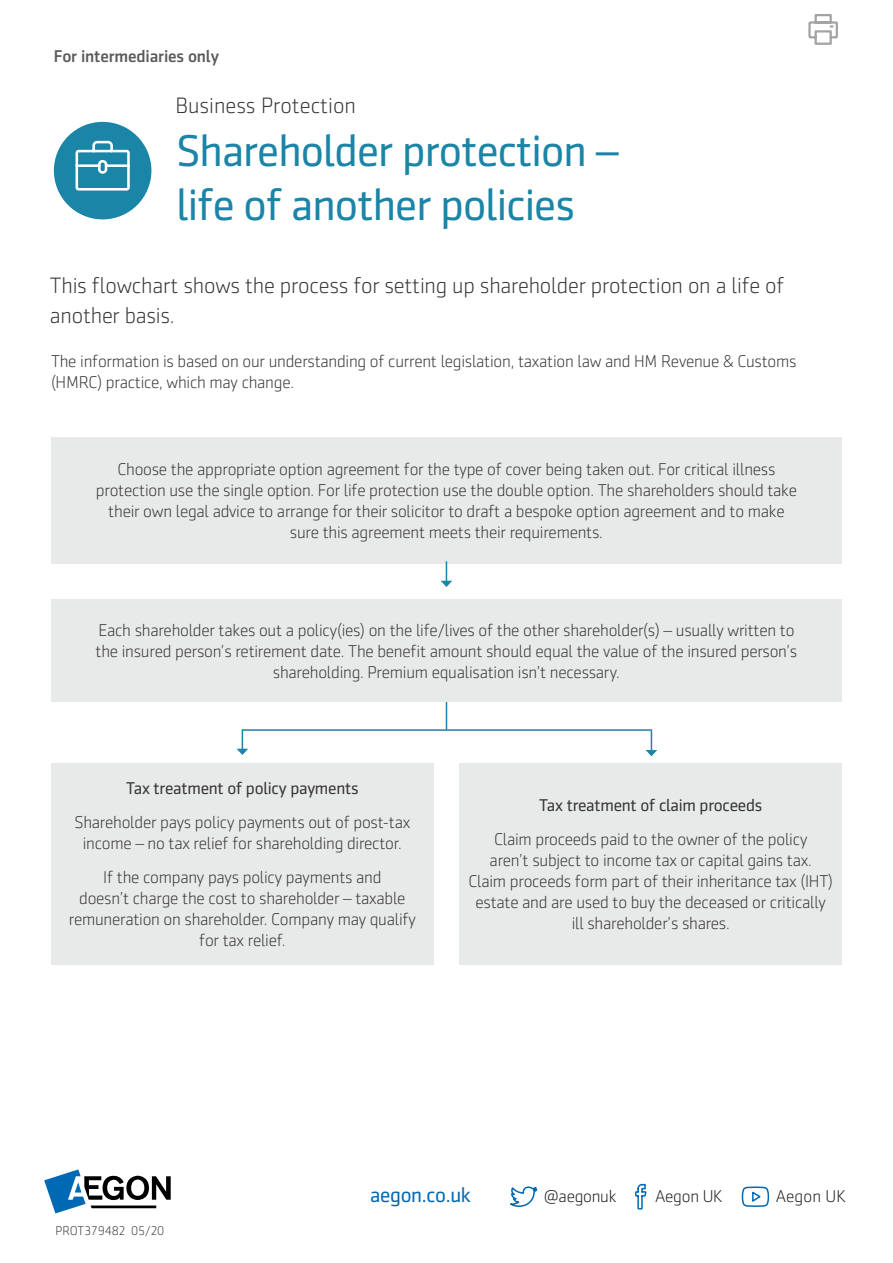
<style>
.page{position:relative;width:893px;height:1263px;background:#fff}
.page>*{position:absolute;margin:0;border:0;box-sizing:border-box;transform-origin:0 0}
.t1{font:45px/54px "Sentico Sans DT";letter-spacing:-.02em;color:#1a85a7}
.t2{font:300 22.5px/30px "Sentico Sans DT";letter-spacing:-.01em;color:#373636}
.t3{font:21px "Sentico Sans DT";letter-spacing:-.015em;color:#0069b4}
.t4{font:300 17.25px/21px "Sentico Sans DT";letter-spacing:-.015em;color:#373636;text-align:center}
.t5{font:17.25px "Sentico Sans DT";letter-spacing:-.015em;color:#373636}
.t6{font:300 17.25px "Sentico Sans DT";letter-spacing:-.015em;color:#1d1d1d}
.t7{font:500 17.25px "Sentico Sans DT";letter-spacing:-.01em;color:#5a5a59}
.t8{font:300 12.75px "Sentico Sans DT";letter-spacing:-.015em;color:#373636}
</style>
<div class="page">
<hr style="left:446px;top:685px;width:1px;height:45px;background:#1a85a7">
<div style="left:51px;top:763px;width:383px;height:201px;background:#e8e9e9"></div>
<svg style="left:237px;top:729px;width:11px;height:26px"></svg>
<svg style="left:646px;top:730px;width:11px;height:26px"></svg>
<div style="left:459px;top:763px;width:383px;height:201px;background:#e8e9e9"></div>
<hr style="left:242px;top:729px;width:410px;height:2px;background:#1a85a7">
<svg style="left:808px;top:14px;width:30px;height:31px"></svg>
<div style="left:51px;top:437px;width:791px;height:126px;background:#e8e9e9"></div>
<div style="left:51px;top:600px;width:791px;height:102px;background:#e8e9e9"></div>
<svg style="left:635px;top:1183px;width:12px;height:27px"></svg>
<svg style="left:741px;top:1187px;width:29px;height:20px"></svg>
<svg style="left:510px;top:1186px;width:28px;height:21px"></svg>
<svg style="left:44px;top:1169px;width:127px;height:44px"></svg>
<div style="left:54px;top:122px;width:97px;height:97px;background:#1a85a7;border-radius:50%"></div>
<svg style="left:75px;top:140px;width:55px;height:51px"></svg>
<svg style="left:441px;top:561px;width:11px;height:26px"></svg>
<p class="t7" style="left:54px;top:47px;width:167px">For intermediaries only</p>
<h2 class="t2" style="left:176px;top:91px;width:182px">Business Protection</h2>
<h1 class="t1" style="left:176px;top:124px;width:443px">Shareholder protection – life of another policies</h1>
<h2 class="t2" style="left:50px;top:270px;width:736px">This flowchart shows the process for setting up shareholder protection on a life of another basis.</h2>
<p class="t4" style="left:51px;top:351px;width:747px;text-align:left">The information is based on our understanding of current legislation, taxation law and HM Revenue &amp; Customs (HMRC) practice, which may change.</p>
<p class="t4" style="left:96px;top:459px;width:703px">Choose the appropriate option agreement for the type of cover being taken out. For critical illness protection use the single option. For life protection use the double option. The shareholders should take their own legal advice to arrange for their solicitor to draft a bespoke option agreement and to make sure this agreement meets their requirements.</p>
<p class="t4" style="left:96px;top:620px;width:703px">Each shareholder takes out a policy(ies) on the life/lives of the other shareholder(s) – usually written to the insured person’s retirement date. The benefit amount should equal the value of the insured person’s shareholding. Premium equalisation isn’t necessary.</p>
<p class="t5" style="left:126px;top:779px;width:234px">Tax treatment of policy payments</p>
<p class="t4" style="left:75px;top:812px;width:337px">Shareholder pays policy payments out of post-tax income – no tax relief for shareholding director.</p>
<p class="t4" style="left:69px;top:867px;width:349px">If the company pays policy payments and<br>doesn’t charge the cost to shareholder – taxable remuneration on shareholder. Company may qualify for tax relief.</p>
<p class="t5" style="left:539px;top:796px;width:224px">Tax treatment of claim proceeds</p>
<p class="t4" style="left:468px;top:829px;width:366px">Claim proceeds paid to the owner of the policy<br>aren’t subject to income tax or capital gains tax.<br>Claim proceeds form part of their inheritance tax (IHT) estate and are used to buy the deceased or critically ill shareholder’s shares.</p>
<p class="t8" style="left:56px;top:1224px;width:110px">PROT379482 05/20</p>
<p class="t3" style="left:370px;top:1183px;width:102px">aegon.co.uk</p>
<p class="t6" style="left:544px;top:1187px;width:74px">@aegonuk</p>
<p class="t6" style="left:655px;top:1187px;width:69px">Aegon UK</p>
<p class="t6" style="left:776px;top:1187px;width:72px">Aegon UK</p>
</div>
